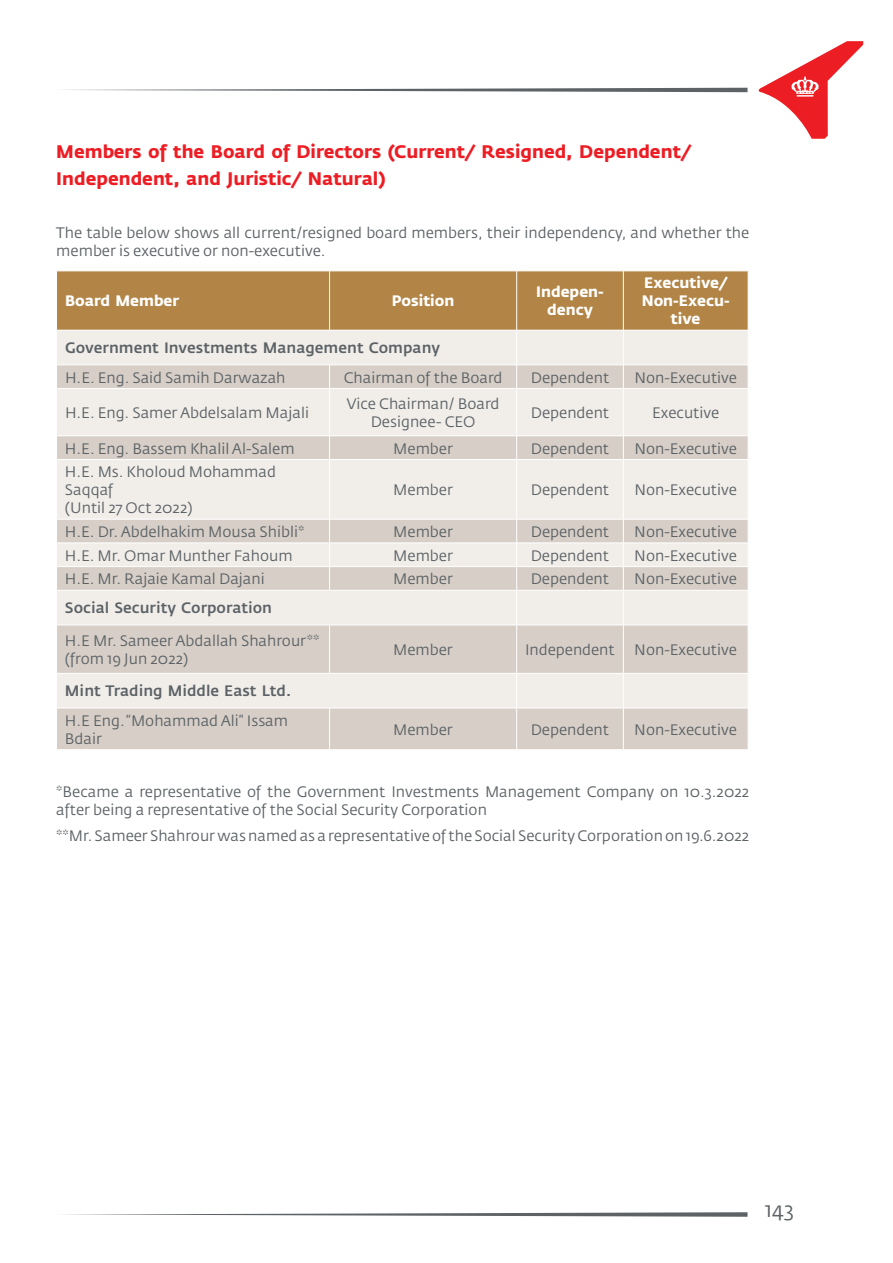
<style>
.page{position:relative;width:893px;height:1263px;background:#fff}
.page>*{position:absolute;margin:0;border:0;box-sizing:border-box;transform-origin:0 0}
.t1{font:21px "Fedra Sans Std";color:#5c6266}
.t2{font:700 18px/27px "Fedra Sans";color:#ed1d24}
.t3{font:15px/18px "Fedra Sans Std";color:#5c6266}
.t4{font:500 15px "Fedra Sans";color:#5c6266}
.t5{font:700 15px/18px "Fedra Sans";color:#fff;text-align:center}
</style>
<div class="page">
<svg style="left:65px;top:88px;width:682px;height:4px"></svg>
<svg style="left:65px;top:1212px;width:682px;height:5px"></svg>
<svg style="left:758px;top:41px;width:105px;height:98px"></svg>
<div style="left:57px;top:272px;width:691px;height:58px;background:#b28546"></div>
<div style="left:57px;top:331px;width:691px;height:34px;background:#f1eeea"></div>
<svg style="left:57px;top:366px;width:691px;height:383px;background:#e4dfd9"></svg>
<hr style="left:329px;top:271px;width:1px;height:59px;background:#fff">
<hr style="left:516px;top:271px;width:1px;height:59px;background:#fff">
<hr style="left:623px;top:271px;width:1px;height:59px;background:#fff">
<hr style="left:516px;top:330px;width:1px;height:35px;background:#fff">
<hr style="left:623px;top:330px;width:1px;height:35px;background:#fff">
<svg style="left:329px;top:366px;width:1px;height:22px"></svg>
<svg style="left:516px;top:366px;width:1px;height:22px"></svg>
<svg style="left:623px;top:366px;width:1px;height:22px"></svg>
<hr style="left:56px;top:388px;width:274px;height:1px;background:#fff">
<hr style="left:330px;top:388px;width:187px;height:1px;background:#fff">
<hr style="left:329px;top:389px;width:1px;height:47px;background:#fff">
<hr style="left:517px;top:388px;width:106px;height:1px;background:#fff">
<hr style="left:516px;top:389px;width:1px;height:47px;background:#fff">
<hr style="left:623px;top:388px;width:125px;height:1px;background:#fff">
<hr style="left:623px;top:389px;width:1px;height:47px;background:#fff">
<hr style="left:56px;top:435px;width:274px;height:1px;background:#fff">
<hr style="left:330px;top:435px;width:187px;height:1px;background:#fff">
<svg style="left:329px;top:436px;width:1px;height:23px"></svg>
<hr style="left:517px;top:435px;width:106px;height:1px;background:#fff">
<svg style="left:516px;top:436px;width:1px;height:23px"></svg>
<hr style="left:623px;top:435px;width:125px;height:1px;background:#fff">
<svg style="left:623px;top:436px;width:1px;height:23px"></svg>
<hr style="left:56px;top:459px;width:274px;height:1px;background:#fff">
<hr style="left:330px;top:459px;width:187px;height:1px;background:#fff">
<hr style="left:329px;top:460px;width:1px;height:59px;background:#fff">
<hr style="left:517px;top:459px;width:106px;height:1px;background:#fff">
<hr style="left:516px;top:460px;width:1px;height:59px;background:#fff">
<hr style="left:623px;top:459px;width:125px;height:1px;background:#fff">
<hr style="left:623px;top:460px;width:1px;height:59px;background:#fff">
<hr style="left:56px;top:519px;width:274px;height:1px;background:#fff">
<hr style="left:330px;top:519px;width:187px;height:1px;background:#fff">
<hr style="left:517px;top:519px;width:106px;height:1px;background:#fff">
<hr style="left:623px;top:519px;width:125px;height:1px;background:#fff">
<hr style="left:56px;top:543px;width:274px;height:1px;background:#fff">
<hr style="left:330px;top:543px;width:187px;height:1px;background:#fff">
<hr style="left:517px;top:543px;width:106px;height:1px;background:#fff">
<hr style="left:623px;top:543px;width:125px;height:1px;background:#fff">
<hr style="left:56px;top:566px;width:274px;height:1px;background:#fff">
<hr style="left:330px;top:566px;width:187px;height:1px;background:#fff">
<svg style="left:329px;top:520px;width:1px;height:70px"></svg>
<hr style="left:517px;top:566px;width:106px;height:1px;background:#fff">
<svg style="left:516px;top:520px;width:1px;height:70px"></svg>
<hr style="left:623px;top:566px;width:125px;height:1px;background:#fff">
<svg style="left:623px;top:520px;width:1px;height:70px"></svg>
<hr style="left:56px;top:590px;width:274px;height:1px;background:#fff">
<hr style="left:330px;top:590px;width:187px;height:1px;background:#fff">
<hr style="left:517px;top:590px;width:106px;height:1px;background:#fff">
<hr style="left:516px;top:590px;width:1px;height:35px;background:#fff">
<hr style="left:623px;top:590px;width:125px;height:1px;background:#fff">
<hr style="left:623px;top:590px;width:1px;height:35px;background:#fff">
<hr style="left:56px;top:625px;width:274px;height:1px;background:#fff">
<hr style="left:330px;top:625px;width:187px;height:1px;background:#fff">
<hr style="left:329px;top:625px;width:1px;height:48px;background:#fff">
<hr style="left:517px;top:625px;width:106px;height:1px;background:#fff">
<hr style="left:516px;top:625px;width:1px;height:48px;background:#fff">
<hr style="left:623px;top:625px;width:125px;height:1px;background:#fff">
<hr style="left:623px;top:625px;width:1px;height:48px;background:#fff">
<hr style="left:56px;top:673px;width:274px;height:1px;background:#fff">
<hr style="left:330px;top:673px;width:187px;height:1px;background:#fff">
<hr style="left:517px;top:673px;width:106px;height:1px;background:#fff">
<hr style="left:516px;top:673px;width:1px;height:35px;background:#fff">
<hr style="left:623px;top:673px;width:125px;height:1px;background:#fff">
<hr style="left:623px;top:673px;width:1px;height:35px;background:#fff">
<hr style="left:56px;top:708px;width:274px;height:1px;background:#fff">
<hr style="left:330px;top:708px;width:187px;height:1px;background:#fff">
<hr style="left:329px;top:708px;width:1px;height:41px;background:#fff">
<hr style="left:517px;top:708px;width:106px;height:1px;background:#fff">
<hr style="left:516px;top:708px;width:1px;height:41px;background:#fff">
<hr style="left:623px;top:708px;width:125px;height:1px;background:#fff">
<hr style="left:623px;top:708px;width:1px;height:41px;background:#fff">
<p class="t2" style="left:56px;top:139px;width:636px">Members of the Board of Directors (Current/ Resigned, Dependent/<br>Independent, and Juristic/ Natural)</p>
<p class="t3" style="left:56px;top:224px;width:695px">The table below shows all current/resigned board members, their independency, and whether the member is executive or non-executive.</p>
<p class="t5" style="left:65px;top:292px;width:116px">Board Member</p>
<p class="t5" style="left:392px;top:292px;width:64px">Position</p>
<p class="t5" style="left:536px;top:283px;width:69px">Indepen&shy;dency</p>
<p class="t5" style="left:642px;top:274px;width:90px">Executive/<br>Non-Execu&shy;tive</p>
<p class="t4" style="left:65px;top:339px;width:377px">Government Investments Management Company</p>
<p class="t3" style="left:65px;top:368px;width:222px">H.E. Eng. Said Samih Darwazah</p>
<p class="t3" style="left:344px;top:368px;width:160px">Chairman of the Board</p>
<p class="t3" style="left:531px;top:368px;width:80px">Dependent</p>
<p class="t3" style="left:634px;top:368px;width:104px">Non-Executive</p>
<p class="t3" style="left:65px;top:404px;width:246px">H.E. Eng. Samer Abdelsalam Majali</p>
<p class="t3" style="left:347px;top:395px;width:154px;text-align:center">Vice Chairman/ Board<br>Designee- CEO</p>
<p class="t3" style="left:531px;top:404px;width:80px">Dependent</p>
<p class="t3" style="left:652px;top:404px;width:69px">Executive</p>
<p class="t3" style="left:65px;top:439px;width:231px">H.E. Eng. Bassem Khalil Al-Salem</p>
<p class="t3" style="left:393px;top:439px;width:61px">Member</p>
<p class="t3" style="left:531px;top:439px;width:80px">Dependent</p>
<p class="t3" style="left:634px;top:439px;width:104px">Non-Executive</p>
<p class="t3" style="left:65px;top:463px;width:212px">H.E. Ms. Kholoud Mohammad<br>Saqqaf<br>(Until 27 Oct 2022)</p>
<p class="t3" style="left:393px;top:481px;width:61px">Member</p>
<p class="t3" style="left:531px;top:481px;width:80px">Dependent</p>
<p class="t3" style="left:634px;top:481px;width:104px">Non-Executive</p>
<p class="t3" style="left:65px;top:523px;width:241px">H.E. Dr. Abdelhakim Mousa Shibli*</p>
<p class="t3" style="left:393px;top:523px;width:61px">Member</p>
<p class="t3" style="left:531px;top:523px;width:80px">Dependent</p>
<p class="t3" style="left:634px;top:523px;width:104px">Non-Executive</p>
<p class="t3" style="left:65px;top:546px;width:229px">H.E. Mr. Omar Munther Fahoum</p>
<p class="t3" style="left:393px;top:546px;width:61px">Member</p>
<p class="t3" style="left:531px;top:546px;width:80px">Dependent</p>
<p class="t3" style="left:634px;top:546px;width:104px">Non-Executive</p>
<p class="t3" style="left:65px;top:570px;width:201px">H.E. Mr. Rajaie Kamal Dajani</p>
<p class="t3" style="left:393px;top:570px;width:61px">Member</p>
<p class="t3" style="left:531px;top:570px;width:80px">Dependent</p>
<p class="t3" style="left:634px;top:570px;width:104px">Non-Executive</p>
<p class="t4" style="left:65px;top:599px;width:209px">Social Security Corporation</p>
<p class="t3" style="left:65px;top:632px;width:256px">H.E Mr. Sameer Abdallah Shahrour** (from 19 Jun 2022)</p>
<p class="t3" style="left:393px;top:641px;width:61px">Member</p>
<p class="t3" style="left:525px;top:641px;width:91px">Independent</p>
<p class="t3" style="left:634px;top:641px;width:104px">Non-Executive</p>
<p class="t4" style="left:65px;top:682px;width:228px">Mint Trading Middle East Ltd.</p>
<p class="t3" style="left:65px;top:711px;width:225px">H.E Eng. “Mohammad Ali” Issam<br>Bdair</p>
<p class="t3" style="left:393px;top:720px;width:61px">Member</p>
<p class="t3" style="left:531px;top:720px;width:80px">Dependent</p>
<p class="t3" style="left:634px;top:720px;width:104px">Non-Executive</p>
<p class="t3" style="left:56px;top:783px;width:695px">*Became a representative of the Government Investments Management Company on 10.3.2022 after being a representative of the Social Security Corporation</p>
<p class="t3" style="left:56px;top:827px;width:695px">**Mr. Sameer Shahrour was named as a representative of the Social Security Corporation on 19.6.2022</p>
<h1 class="t1" style="left:765px;top:1196px;width:31px">143</h1>
</div>
